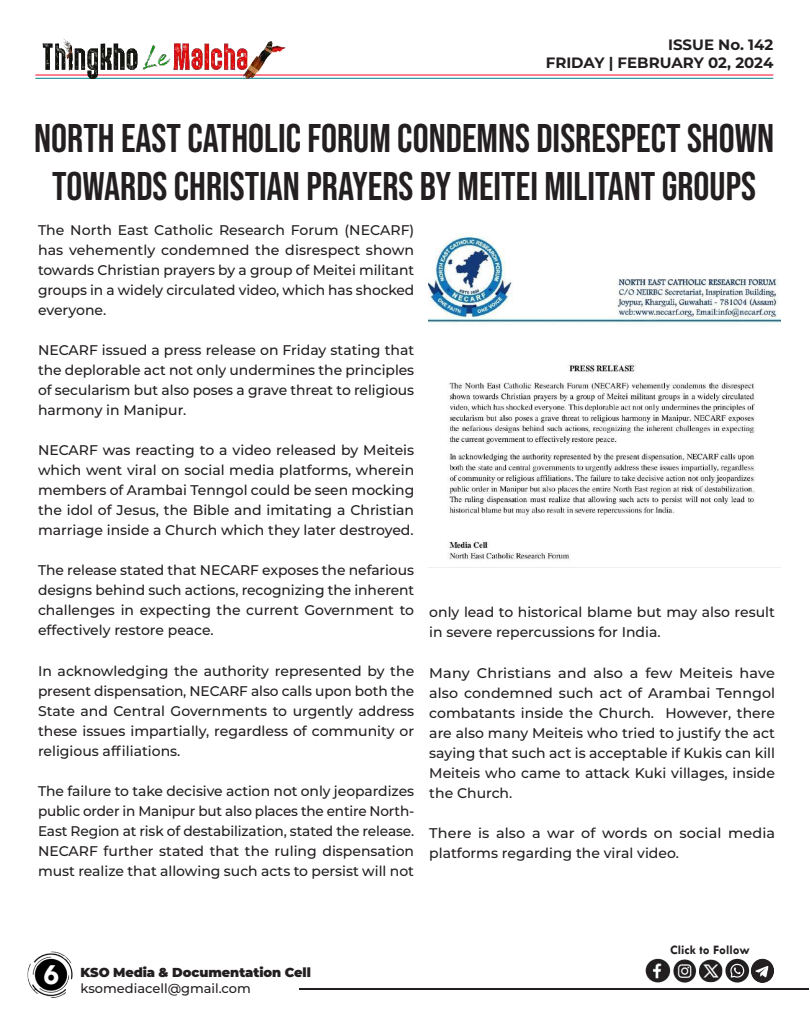
<style>
.page{position:relative;width:810px;height:1013px;background:#fff}
.page>*{position:absolute;margin:0;border:0;box-sizing:border-box;transform-origin:0 0}
.t1{font:40px/48px "Bebas Neue";color:#231f20;text-align:center}
.t2{font:700 30px "Tw Cen";color:#fff}
.t3{font:700 15px/18px "Montserrat";color:#231f20;text-align:right}
.t4{font:500 14px/20px "Montserrat";color:#231f20;text-align:justify}
.t5{font:900 13px "Montserrat";letter-spacing:-.005em;color:#231f20}
.t6{font:500 13px "Montserrat";color:#231f20}
.t7{font:700 13px "Tw Cen";color:#231f20}
</style>
<div class="page">
<hr style="left:299px;top:988px;width:509px;height:1px;background:#231f20">
<img style="left:27px;top:951px;width:46px;height:47px">
<hr style="left:35px;top:74px;width:738px;height:1px;background:#ff002d">
<hr style="left:35px;top:78px;width:738px;height:1px;background:#00848b">
<img style="left:35px;top:38px;width:254px;height:41px">
<img style="left:645px;top:958px;width:129px;height:25px">
<img style="left:428px;top:234px;width:352px;height:326px">
<p class="t3" style="left:546px;top:35px;width:229px">ISSUE No. 142<br>FRIDAY | FEBRUARY 02, 2024</p>
<h1 class="t1" style="left:34px;top:114px;width:741px">NORTH EAST CATHOLIC FORUM CONDEMNS DISRESPECT SHOWN<br>TOWARDS CHRISTIAN PRAYERS BY MEITEI MILITANT GROUPS</h1>
<p class="t4" style="left:38px;top:220px;width:378px">The North East Catholic Research Forum (NECARF) has vehemently condemned the disrespect shown towards Christian prayers by a group of Meitei militant groups in a widely circulated video, which has shocked everyone.</p>
<p class="t4" style="left:38px;top:340px;width:378px">NECARF issued a press release on Friday stating that the deplorable act not only undermines the principles of secularism but also poses a grave threat to religious harmony in Manipur.</p>
<p class="t4" style="left:38px;top:440px;width:378px">NECARF was reacting to a video released by Meiteis which went viral on social media platforms, wherein members of Arambai Tenngol could be seen mocking the idol of Jesus, the Bible and imitating a Christian marriage inside a Church which they later destroyed.</p>
<p class="t4" style="left:38px;top:560px;width:378px">The release stated that NECARF exposes the nefarious designs behind such actions, recognizing the inherent challenges in expecting the current Government to effectively restore peace.</p>
<p class="t4" style="left:38px;top:660px;width:378px">In acknowledging the authority represented by the present dispensation, NECARF also calls upon both the State and Central Governments to urgently address these issues impartially, regardless of community or religious affiliations.</p>
<p class="t4" style="left:38px;top:780px;width:378px">The failure to take decisive action not only jeopardizes public order in Manipur but also places the entire North-East Region at risk of destabilization, stated the release.<br>NECARF further stated that the ruling dispensation must realize that allowing such acts to persist will not</p>
<p class="t4" style="left:429px;top:602px;width:347px">only lead to historical blame but may also result in severe repercussions for India.</p>
<p class="t4" style="left:429px;top:662px;width:347px">Many Christians and also a few Meiteis have also condemned such act of Arambai Tenngol combatants inside the Church. However, there are also many Meiteis who tried to justify the act saying that such act is acceptable if Kukis can kill Meiteis who came to attack Kuki villages, inside the Church.</p>
<p class="t4" style="left:429px;top:822px;width:347px">There is also a war of words on social media platforms regarding the viral video.</p>
<h2 class="t2" style="left:43px;top:956px;width:17px">6</h2>
<p class="t5" style="left:81px;top:962px;width:232px">KSO Media &amp; Documentation Cell</p>
<p class="t6" style="left:81px;top:978px;width:172px">ksomediacell@gmail.com</p>
<p class="t7" style="left:670px;top:942px;width:81px">Click to Follow</p>
</div>
